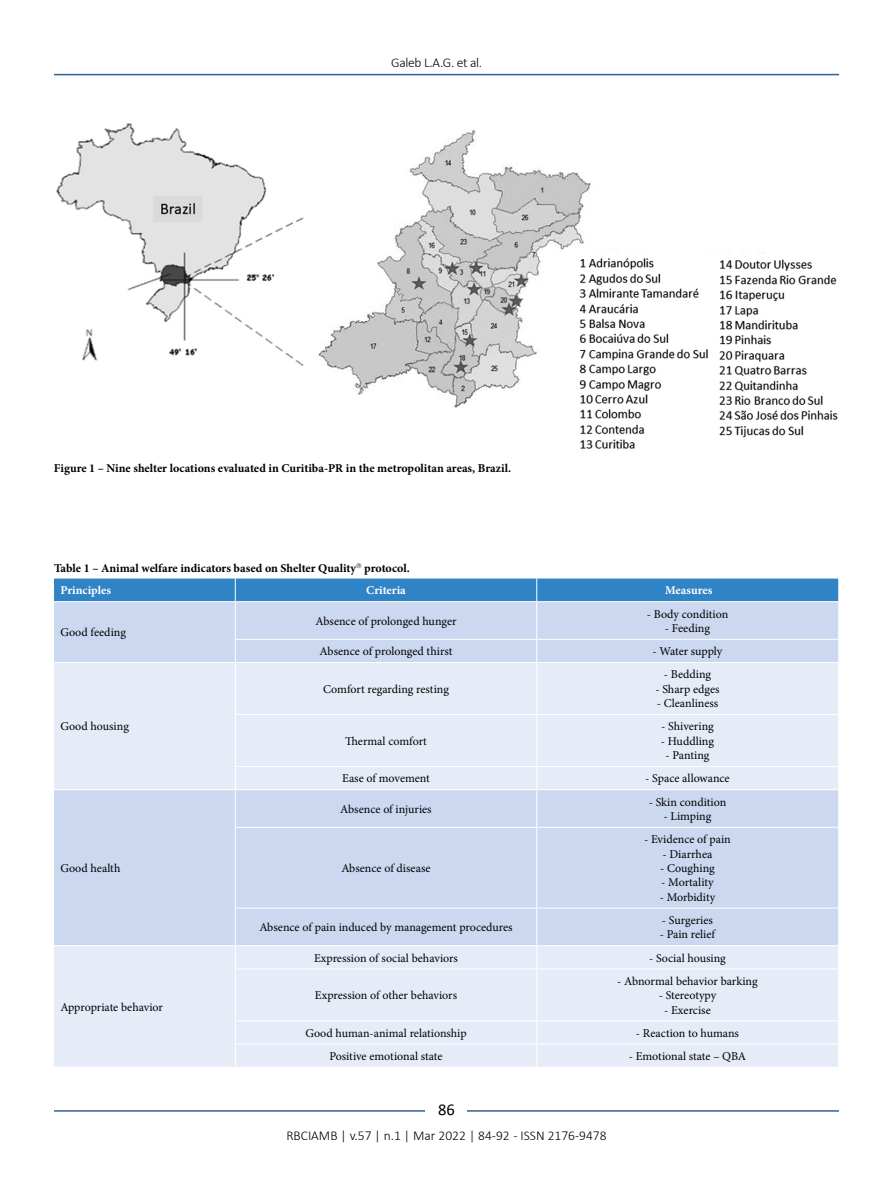
<style>
.page{position:relative;width:893px;height:1191px;background:#fff}
.page>*{position:absolute;margin:0;border:0;box-sizing:border-box;transform-origin:0 0}
.t1{font:16.5px "Calibri";color:#000}
.t2{font:300 13.5px "Calibri";color:#000}
.t3{font:300 13.5px "Calibri";letter-spacing:-.02em;color:#000}
.t4{font:12px "Minion Pro";color:#000}
.t5{font:700 12px "Minion Pro";color:#000}
.t6{font:700 12px "Minion Pro";color:#fff}
</style>
<div class="page">
<hr style="left:54px;top:74px;width:785px;height:1px;background:#365f92">
<hr style="left:54px;top:1110px;width:785px;height:1px;background:#365f92">
<div style="left:426px;top:1096px;width:41px;height:26px;background:#fff"></div>
<div style="left:54px;top:602px;width:784px;height:60px;background:#cbd8f0"></div>
<svg style="left:54px;top:663px;width:784px;height:403px;fill:#e6ebf8"></svg>
<div style="left:54px;top:578px;width:784px;height:23px;background:#3084c6"></div>
<hr style="left:235px;top:602px;width:1px;height:37px;background:#fff">
<hr style="left:536px;top:602px;width:1px;height:37px;background:#fff">
<hr style="left:235px;top:639px;width:302px;height:1px;background:#fff">
<svg style="left:235px;top:640px;width:1px;height:22px"></svg>
<hr style="left:537px;top:639px;width:301px;height:1px;background:#fff">
<svg style="left:536px;top:639px;width:1px;height:23px"></svg>
<hr style="left:235px;top:663px;width:1px;height:51px;background:#fff">
<hr style="left:536px;top:663px;width:1px;height:51px;background:#fff">
<hr style="left:235px;top:714px;width:302px;height:1px;background:#fff">
<hr style="left:235px;top:715px;width:1px;height:51px;background:#fff">
<hr style="left:537px;top:714px;width:301px;height:1px;background:#fff">
<hr style="left:536px;top:715px;width:1px;height:51px;background:#fff">
<hr style="left:235px;top:766px;width:302px;height:1px;background:#fff">
<svg style="left:235px;top:767px;width:1px;height:22px"></svg>
<hr style="left:537px;top:766px;width:301px;height:1px;background:#fff">
<svg style="left:536px;top:767px;width:1px;height:22px"></svg>
<hr style="left:54px;top:789px;width:181px;height:1px;background:#fff">
<hr style="left:235px;top:789px;width:302px;height:1px;background:#fff">
<hr style="left:235px;top:790px;width:1px;height:37px;background:#fff">
<hr style="left:537px;top:789px;width:301px;height:1px;background:#fff">
<hr style="left:536px;top:790px;width:1px;height:37px;background:#fff">
<hr style="left:235px;top:827px;width:302px;height:1px;background:#fff">
<hr style="left:235px;top:827px;width:1px;height:80px;background:#fff">
<hr style="left:537px;top:827px;width:301px;height:1px;background:#fff">
<hr style="left:536px;top:827px;width:1px;height:80px;background:#fff">
<hr style="left:235px;top:907px;width:302px;height:1px;background:#fff">
<hr style="left:235px;top:908px;width:1px;height:37px;background:#fff">
<hr style="left:537px;top:907px;width:301px;height:1px;background:#fff">
<hr style="left:536px;top:908px;width:1px;height:37px;background:#fff">
<hr style="left:54px;top:945px;width:181px;height:1px;background:#fff">
<hr style="left:235px;top:945px;width:302px;height:1px;background:#fff">
<svg style="left:235px;top:946px;width:1px;height:22px"></svg>
<hr style="left:537px;top:945px;width:301px;height:1px;background:#fff">
<svg style="left:536px;top:946px;width:1px;height:22px"></svg>
<hr style="left:235px;top:968px;width:302px;height:1px;background:#fff">
<hr style="left:235px;top:969px;width:1px;height:51px;background:#fff">
<hr style="left:537px;top:968px;width:301px;height:1px;background:#fff">
<hr style="left:536px;top:969px;width:1px;height:51px;background:#fff">
<hr style="left:235px;top:1020px;width:302px;height:1px;background:#fff">
<hr style="left:537px;top:1020px;width:301px;height:1px;background:#fff">
<hr style="left:235px;top:1043px;width:302px;height:1px;background:#fff">
<svg style="left:235px;top:1021px;width:1px;height:45px"></svg>
<hr style="left:537px;top:1043px;width:301px;height:1px;background:#fff">
<svg style="left:536px;top:1021px;width:1px;height:45px"></svg>
<img style="left:56px;top:123px;width:782px;height:326px">
<p class="t3" style="left:391px;top:54px;width:92px">Galeb L.A.G. et al.</p>
<p class="t5" style="left:54px;top:460px;width:459px">Figure 1 – Nine shelter locations evaluated in Curitiba-PR in the metropolitan areas, Brazil.</p>
<p class="t5" style="left:54px;top:560px;width:357px">Table 1 – Animal welfare indicators based on Shelter Quality protocol.</p>
<p class="t6" style="left:60px;top:582px;width:52px">Principles</p>
<p class="t6" style="left:366px;top:582px;width:41px">Criteria</p>
<p class="t6" style="left:665px;top:582px;width:49px">Measures</p>
<p class="t4" style="left:60px;top:624px;width:67px">Good feeding</p>
<p class="t4" style="left:647px;top:606px;width:83px">- Body condition</p>
<p class="t4" style="left:665px;top:620px;width:47px">- Feeding</p>
<p class="t4" style="left:315px;top:613px;width:143px">Absence of prolonged hunger</p>
<p class="t4" style="left:320px;top:643px;width:134px">Absence of prolonged thirst</p>
<p class="t4" style="left:653px;top:643px;width:71px">- Water supply</p>
<p class="t4" style="left:60px;top:718px;width:70px">Good housing</p>
<p class="t4" style="left:60px;top:860px;width:62px">Good health</p>
<p class="t4" style="left:60px;top:999px;width:104px">Appropriate behavior</p>
<p class="t4" style="left:323px;top:681px;width:127px">Comfort regarding resting</p>
<p class="t4" style="left:345px;top:733px;width:83px">Thermal comfort</p>
<p class="t4" style="left:664px;top:666px;width:49px">- Bedding</p>
<p class="t4" style="left:655px;top:681px;width:66px">- Sharp edges</p>
<p class="t4" style="left:657px;top:695px;width:63px">- Cleanliness</p>
<p class="t4" style="left:661px;top:718px;width:54px">- Shivering</p>
<p class="t4" style="left:661px;top:733px;width:55px">- Huddling</p>
<p class="t4" style="left:665px;top:747px;width:46px">- Panting</p>
<p class="t4" style="left:342px;top:770px;width:89px">Ease of movement</p>
<p class="t4" style="left:645px;top:770px;width:86px">- Space allowance</p>
<p class="t4" style="left:340px;top:801px;width:93px">Absence of injuries</p>
<p class="t4" style="left:341px;top:860px;width:91px">Absence of disease</p>
<p class="t4" style="left:259px;top:919px;width:255px">Absence of pain induced by management procedures</p>
<p class="t4" style="left:649px;top:793px;width:79px">- Skin condition</p>
<p class="t4" style="left:664px;top:808px;width:49px">- Limping</p>
<p class="t4" style="left:644px;top:831px;width:88px">- Evidence of pain</p>
<p class="t4" style="left:662px;top:845px;width:51px">- Diarrhea</p>
<p class="t4" style="left:660px;top:860px;width:56px">- Coughing</p>
<p class="t4" style="left:661px;top:874px;width:54px">- Mortality</p>
<p class="t4" style="left:660px;top:889px;width:57px">- Morbidity</p>
<p class="t4" style="left:662px;top:912px;width:53px">- Surgeries</p>
<p class="t4" style="left:660px;top:926px;width:57px">- Pain relief</p>
<p class="t4" style="left:314px;top:949px;width:145px">Expression of social behaviors</p>
<p class="t4" style="left:649px;top:949px;width:78px">- Social housing</p>
<p class="t4" style="left:315px;top:987px;width:144px">Expression of other behaviors</p>
<p class="t4" style="left:617px;top:973px;width:142px">- Abnormal behavior barking</p>
<p class="t4" style="left:659px;top:987px;width:59px">- Stereotypy</p>
<p class="t4" style="left:664px;top:1001px;width:48px">- Exercise</p>
<p class="t4" style="left:305px;top:1025px;width:163px">Good human-animal relationship</p>
<p class="t4" style="left:636px;top:1025px;width:105px">- Reaction to humans</p>
<p class="t4" style="left:329px;top:1048px;width:115px">Positive emotional state</p>
<p class="t4" style="left:629px;top:1048px;width:119px">- Emotional state – QBA</p>
<h1 class="t1" style="left:438px;top:1098px;width:18px">86</h1>
<p class="t2" style="left:286px;top:1126px;width:322px">RBCIAMB | v.57 | n.1 | Mar 2022 | 84-92 - ISSN 2176-9478</p>
</div>
